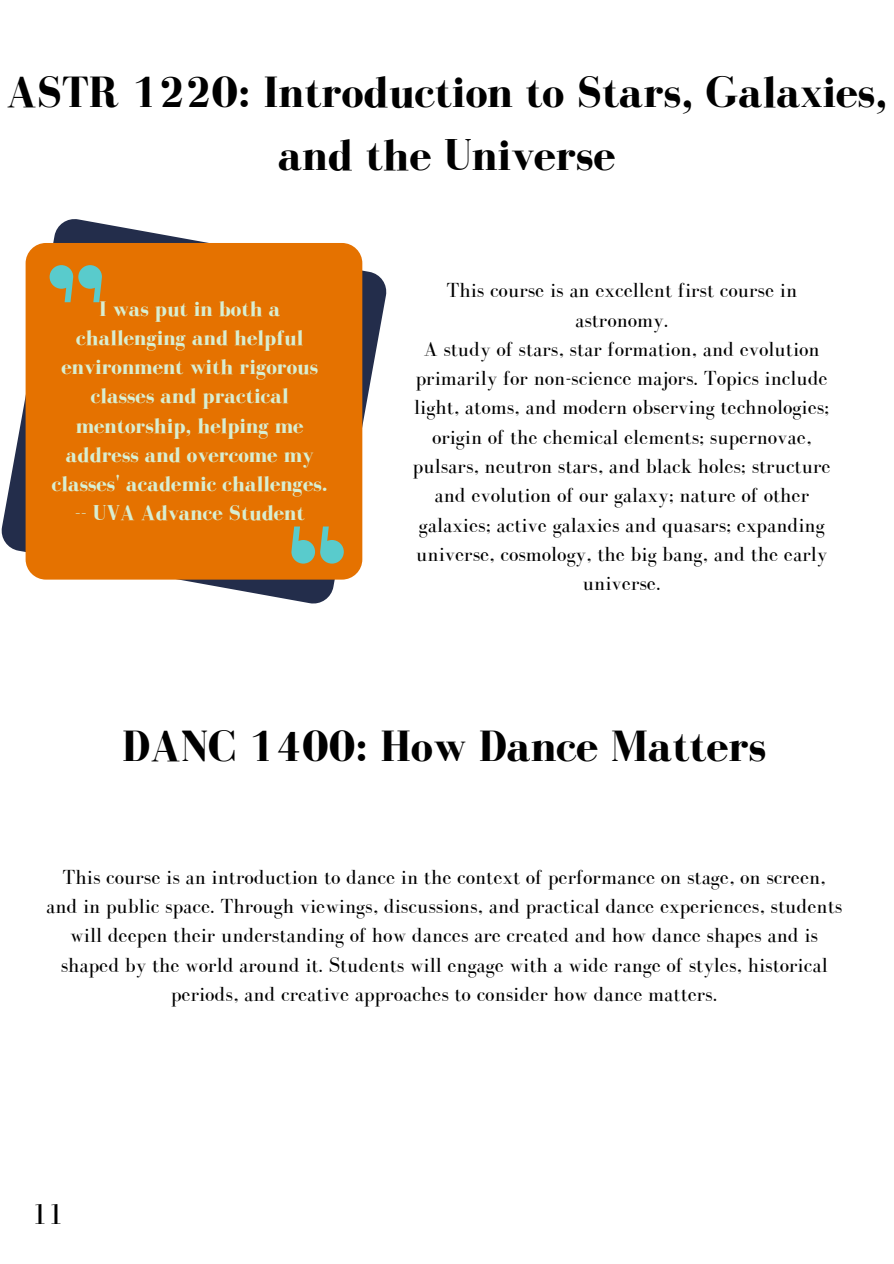
<style>
.page{position:relative;width:894px;height:1264px;background:#fff}
.page>*{position:absolute;margin:0;border:0;box-sizing:border-box;transform-origin:0 0}
.t1{font:700 45px/63px "Bodoni FLF";color:#000;text-align:center}
.t2{font:30px "Bodoni FLF";color:#000}
.t3{font:700 21.75px/29.2px "Bodoni FLF";color:#d8eed1;text-align:center}
.t4{font:21px/29.2px "Bodoni FLF";color:#000;text-align:center}
</style>
<div class="page">
<svg style="left:1px;top:219px;width:386px;height:385px"></svg>
<div style="left:26px;top:243px;width:336px;height:336px;background:#e57200;border-radius:20px"></div>
<svg style="left:50px;top:265px;width:294px;height:298px"></svg>
<h1 class="t1" style="left:6px;top:60px;width:882px">ASTR 1220: Introduction to Stars, Galaxies, and the Universe</h1>
<p class="t3" style="left:52px;top:294px;width:277px">I was put in both a challenging and helpful environment with rigorous classes and practical mentorship, helping me address and overcome my classes' academic challenges.</p>
<p class="t3" style="left:75px;top:498px;width:231px">-- UVA Advance Student</p>
<p class="t4" style="left:446px;top:276px;width:352px">This course is an excellent first course in astronomy.</p>
<p class="t4" style="left:413px;top:334px;width:419px">A study of stars, star formation, and evolution primarily for non-science majors. Topics include light, atoms, and modern observing technologies; origin of the chemical elements; supernovae, pulsars, neutron stars, and black holes; structure and evolution of our galaxy; nature of other galaxies; active galaxies and quasars; expanding universe, cosmology, the big bang, and the early universe.</p>
<p class="t1" style="left:122px;top:713px;width:645px">DANC 1400: How Dance Matters</p>
<h1 class="t4" style="left:46px;top:862px;width:797px">This course is an introduction to dance in the context of performance on stage, on screen, and in public space. Through viewings, discussions, and practical dance experiences, students will deepen their understanding of how dances are created and how dance shapes and is shaped by the world around it. Students will engage with a wide range of styles, historical periods, and creative approaches to consider how dance matters.</h1>
<h2 class="t2" style="left:31px;top:1197px;width:34px">11</h2>
</div>
